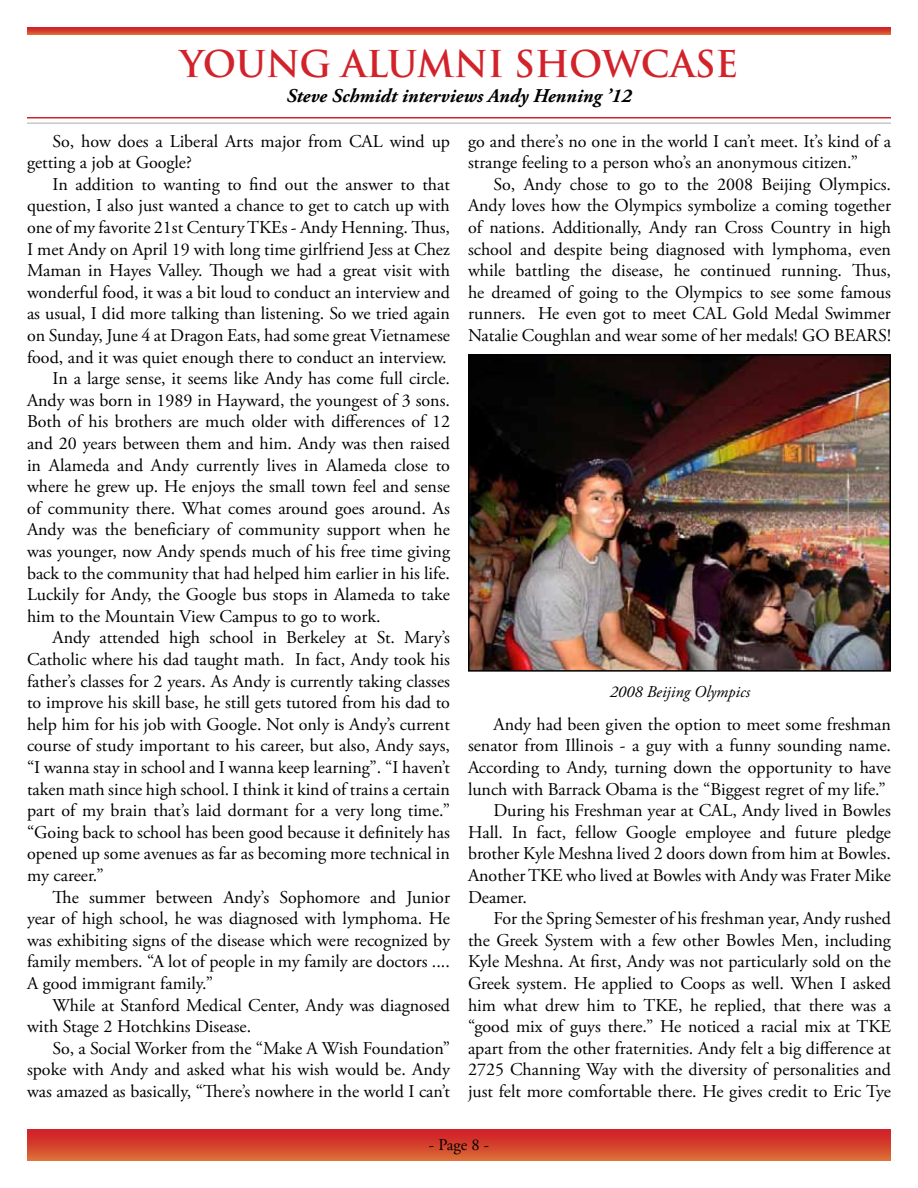
<style>
.page{position:relative;width:918px;height:1188px;background:#fff}
.page>*{position:absolute;margin:0;border:0;box-sizing:border-box;transform-origin:0 0}
.t1{font:700 36px "Trajan Pro";letter-spacing:-.01em;color:#d2232a}
.t2{font:italic 700 19.5px "Adobe Garamond Pro";color:#000}
.t3{font:18px/21.6px "Adobe Garamond Pro";color:#000}
.t4{font:italic 16.5px "Adobe Garamond Pro";color:#000}
.t5{font:16.5px "Adobe Garamond Pro";color:#000}
</style>
<div class="page">
<div style="left:27px;top:1130px;width:864px;height:30px;background:linear-gradient(to bottom,#cf1a26,#db6935)"></div>
<img style="left:471px;top:357px;width:417px;height:312px">
<div style="left:468px;top:354px;width:423px;height:318px;border:2px solid #000"></div>
<svg style="left:27px;top:27px;width:864px;height:7px;background:#d43c2c"></svg>
<hr style="left:27px;top:122px;width:864px;height:2px;background:#c6c7c9">
<hr style="left:27px;top:117px;width:864px;height:1px;background:#d2232a">
<h1 class="t1" style="left:180px;top:41px;width:363px">YOUNG ALUMNI SHO</h1>
<h1 class="t1" style="left:602px;top:41px;width:92px">WCASE</h1>
<p class="t2" style="left:286px;top:85px;width:347px">Steve Schmidt interviews Andy Henning ’12</p>
<p class="t3" style="left:27px;top:131px;width:425px;text-indent:26px">So, how does a Liberal Arts major from CAL wind up getting a job at Google?</p>
<p class="t3" style="left:53px;top:174px;width:399px">In addition to wanting to find out the answer to that</p>
<p class="t3" style="left:27px;top:196px;width:424px">question, I also just wanted a chance to get to catch up with</p>
<p class="t3" style="left:27px;top:217px;width:425px">one of my favorite 21st Century TKEs - Andy Henning. Thus,</p>
<p class="t3" style="left:27px;top:239px;width:424px">I met Andy on April 19 with long time girlfriend Jess at Chez</p>
<p class="t3" style="left:27px;top:260px;width:425px">Maman in Hayes Valley. Though we had a great visit with</p>
<p class="t3" style="left:27px;top:282px;width:424px">wonderful food, it was a bit loud to conduct an interview and</p>
<p class="t3" style="left:27px;top:304px;width:424px">as usual, I did more talking than listening. So we tried again</p>
<p class="t3" style="left:27px;top:325px;width:424px">on Sunday, June 4 at Dragon Eats, had some great Vietnamese</p>
<p class="t3" style="left:27px;top:347px;width:421px">food, and it was quiet enough there to conduct an interview.</p>
<p class="t3" style="left:53px;top:368px;width:399px">In a large sense, it seems like Andy has come full circle.</p>
<p class="t3" style="left:27px;top:390px;width:425px">Andy was born in 1989 in Hayward, the youngest of 3 sons.</p>
<p class="t3" style="left:27px;top:412px;width:425px">Both of his brothers are much older with differences of 12</p>
<p class="t3" style="left:27px;top:433px;width:424px">and 20 years between them and him. Andy was then raised</p>
<p class="t3" style="left:27px;top:455px;width:424px">in Alameda and Andy currently lives in Alameda close to</p>
<p class="t3" style="left:27px;top:476px;width:424px">where he grew up. He enjoys the small town feel and sense</p>
<p class="t3" style="left:27px;top:498px;width:424px">of community there. What comes around goes around. As</p>
<p class="t3" style="left:27px;top:520px;width:424px">Andy was the beneficiary of community support when he</p>
<p class="t3" style="left:27px;top:541px;width:425px">was younger, now Andy spends much of his free time giving</p>
<p class="t3" style="left:27px;top:563px;width:424px">back to the community that had helped him earlier in his life.</p>
<p class="t3" style="left:27px;top:584px;width:424px">Luckily for Andy, the Google bus stops in Alameda to take</p>
<p class="t3" style="left:27px;top:606px;width:355px">him to the Mountain View Campus to go to work.</p>
<p class="t3" style="left:53px;top:628px;width:399px">Andy attended high school in Berkeley at St. Mary’s</p>
<p class="t3" style="left:27px;top:649px;width:425px">Catholic where his dad taught math. In fact, Andy took his</p>
<p class="t3" style="left:27px;top:671px;width:424px">father’s classes for 2 years. As Andy is currently taking classes</p>
<p class="t3" style="left:27px;top:692px;width:425px">to improve his skill base, he still gets tutored from his dad to</p>
<p class="t3" style="left:27px;top:714px;width:424px">help him for his job with Google. Not only is Andy’s current</p>
<p class="t3" style="left:27px;top:736px;width:425px">course of study important to his career, but also, Andy says,</p>
<p class="t3" style="left:27px;top:757px;width:425px">“I wanna stay in school and I wanna keep learning”. “I haven’t</p>
<p class="t3" style="left:27px;top:779px;width:425px">taken math since high school. I think it kind of trains a certain</p>
<p class="t3" style="left:27px;top:800px;width:424px">part of my brain that’s laid dormant for a very long time.”</p>
<p class="t3" style="left:27px;top:822px;width:424px">“Going back to school has been good because it definitely has</p>
<p class="t3" style="left:27px;top:844px;width:425px">opened up some avenues as far as becoming more technical in</p>
<p class="t3" style="left:27px;top:865px;width:78px">my career.”</p>
<p class="t3" style="left:53px;top:887px;width:399px">The summer between Andy’s Sophomore and Junior</p>
<p class="t3" style="left:27px;top:908px;width:424px">year of high school, he was diagnosed with lymphoma. He</p>
<p class="t3" style="left:27px;top:930px;width:425px">was exhibiting signs of the disease which were recognized by</p>
<p class="t3" style="left:27px;top:952px;width:424px">family members. “A lot of people in my family are doctors ....</p>
<p class="t3" style="left:27px;top:973px;width:188px">A good immigrant family.”</p>
<p class="t3" style="left:53px;top:995px;width:399px">While at Stanford Medical Center, Andy was diagnosed</p>
<p class="t3" style="left:27px;top:1016px;width:226px">with Stage 2 Hotchkins Disease.</p>
<p class="t3" style="left:53px;top:1038px;width:399px">So, a Social Worker from the “Make A Wish Foundation”</p>
<p class="t3" style="left:27px;top:1060px;width:425px">spoke with Andy and asked what his wish would be. Andy</p>
<p class="t3" style="left:27px;top:1081px;width:425px">was amazed as basically, “There’s nowhere in the world I can’t</p>
<p class="t3" style="left:468px;top:131px;width:424px">go and there’s no one in the world I can’t meet. It’s kind of a strange feeling to a person who’s an anonymous citizen.”</p>
<p class="t3" style="left:468px;top:174px;width:425px;text-align:justify;text-indent:26px">So, Andy chose to go to the 2008 Beijing Olympics.<br>Andy loves how the Olympics symbolize a coming together of nations. Additionally, Andy ran Cross Country in high school and despite being diagnosed with lymphoma, even while battling the disease, he continued running. Thus, he dreamed of going to the Olympics to see some famous runners. He even got to meet CAL Gold Medal Swimmer Natalie Coughlan and wear some of her medals! GO BEARS!</p>
<p class="t4" style="left:610px;top:682px;width:142px">2008 Beijing Olympics</p>
<p class="t3" style="left:494px;top:714px;width:399px">Andy had been given the option to meet some freshman</p>
<p class="t3" style="left:468px;top:736px;width:425px">senator from Illinois - a guy with a funny sounding name.</p>
<p class="t3" style="left:468px;top:757px;width:425px">According to Andy, turning down the opportunity to have</p>
<p class="t3" style="left:468px;top:779px;width:419px">lunch with Barrack Obama is the “Biggest regret of my life.”</p>
<p class="t3" style="left:494px;top:800px;width:399px">During his Freshman year at CAL, Andy lived in Bowles</p>
<p class="t3" style="left:468px;top:822px;width:425px">Hall. In fact, fellow Google employee and future pledge</p>
<p class="t3" style="left:468px;top:844px;width:424px">brother Kyle Meshna lived 2 doors down from him at Bowles.</p>
<p class="t3" style="left:468px;top:865px;width:424px">Another TKE who lived at Bowles with Andy was Frater Mike</p>
<p class="t3" style="left:468px;top:887px;width:61px">Deamer.</p>
<p class="t3" style="left:494px;top:908px;width:399px">For the Spring Semester of his freshman year, Andy rushed</p>
<p class="t3" style="left:468px;top:930px;width:424px">the Greek System with a few other Bowles Men, including</p>
<p class="t3" style="left:468px;top:952px;width:424px">Kyle Meshna. At first, Andy was not particularly sold on the</p>
<p class="t3" style="left:468px;top:973px;width:424px">Greek system. He applied to Coops as well. When I asked</p>
<p class="t3" style="left:468px;top:995px;width:424px">him what drew him to TKE, he replied, that there was a</p>
<p class="t3" style="left:468px;top:1016px;width:425px">“good mix of guys there.” He noticed a racial mix at TKE</p>
<p class="t3" style="left:468px;top:1038px;width:425px">apart from the other fraternities. Andy felt a big difference at</p>
<p class="t3" style="left:468px;top:1060px;width:424px">2725 Channing Way with the diversity of personalities and</p>
<p class="t3" style="left:468px;top:1081px;width:425px">just felt more comfortable there. He gives credit to Eric Tye</p>
<p class="t5" style="left:429px;top:1135px;width:62px">- Page 8 -</p>
</div>
